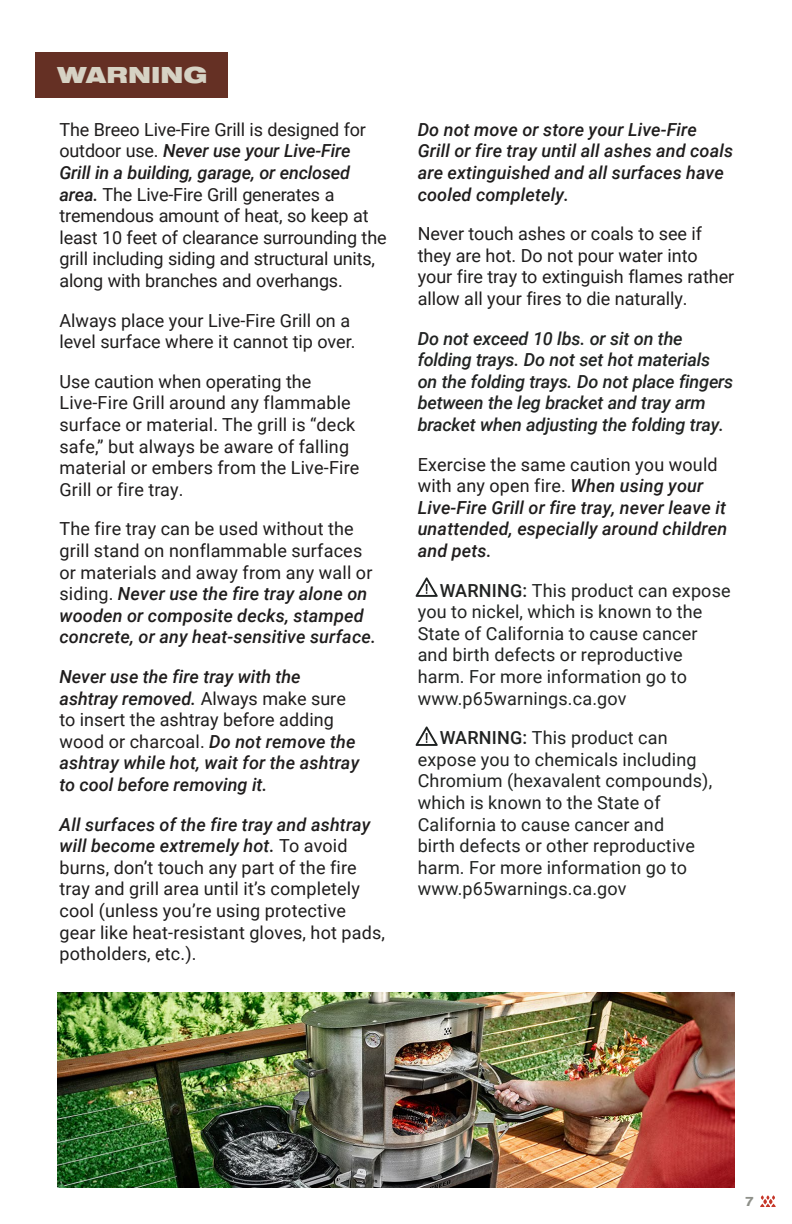
<style>
.page{position:relative;width:792px;height:1224px;background:#fff}
.page>*{position:absolute;margin:0;border:0;box-sizing:border-box;transform-origin:0 0}
.t1{font:900 24px "Nimbus San Ext";color:#d6d2c4}
.t2{font:18px/21.6px "Roboto";color:#1f1d1d}
.t3{font:italic 500 18px/21.6px "Roboto";letter-spacing:.01em;color:#1f1d1d}
.t4{font:18px/21.6px "Roboto";letter-spacing:.01em;color:#212322}
.t5{font:italic 500 18px/21.6px "Roboto";letter-spacing:-.01em;color:#212322}
.t6{font:700 14px "Nimbus San Ext";color:#8e9089}
.s1{font-weight:500;font-style:italic}
.s2{font-weight:400;font-style:normal}
.s3{font-weight:500}
</style>
<div class="page">
<svg style="left:760px;top:1195px;width:16px;height:12px"></svg>
<svg style="left:416px;top:577px;width:22px;height:20px"></svg>
<svg style="left:416px;top:727px;width:22px;height:19px"></svg>
<div style="left:35px;top:52px;width:193px;height:46px;background:#653024"></div>
<img style="left:58px;top:993px;width:676px;height:195px">
<h1 class="t1" style="left:57px;top:62px;width:152px">WARNING</h1>
<p class="t2" style="left:59px;top:118px;width:329px">The Breeo Live-Fire Grill is designed for outdoor use. <span class="s1">Never use your Live-Fire<br>Grill in a building, garage, or enclosed area.</span> The Live-Fire Grill generates a tremendous amount of heat, so keep at least 10 feet of clearance surrounding the grill including siding and structural units, along with branches and overhangs.</p>
<p class="t2" style="left:59px;top:309px;width:298px">Always place your Live-Fire Grill on a level surface where it cannot tip over.</p>
<p class="t2" style="left:59px;top:370px;width:302px">Use caution when operating the Live-Fire Grill around any flammable surface or material. The grill is “deck safe,” but always be aware of falling material or embers from the Live-Fire Grill or fire tray.</p>
<p class="t2" style="left:59px;top:518px;width:318px">The fire tray can be used without the grill stand on nonflammable surfaces or materials and away from any wall or siding. <span class="s1">Never use the fire tray alone on wooden or composite decks, stamped concrete, or any heat-sensitive surface.</span></p>
<p class="t3" style="left:59px;top:665px;width:301px">Never use the fire tray with the ashtray removed. <span class="s2">Always make sure to insert the ashtray before adding wood or charcoal.</span> Do not remove the ashtray while hot, wait for the ashtray to cool before removing it.</p>
<p class="t2" style="left:59px;top:813px;width:327px"><span class="s1">All surfaces of the fire tray and ashtray will become extremely hot.</span> To avoid burns, don’t touch any part of the fire tray and grill area until it’s completely cool (unless you’re using protective gear like heat-resistant gloves, hot pads, potholders, etc.).</p>
<p class="t3" style="left:418px;top:118px;width:317px">Do not move or store your Live-Fire Grill or fire tray until all ashes and coals are extinguished and all surfaces have cooled completely.</p>
<p class="t2" style="left:418px;top:222px;width:318px">Never touch ashes or coals to see if they are hot. Do not pour water into your fire tray to extinguish flames rather allow all your fires to die naturally.</p>
<p class="t5" style="left:418px;top:327px;width:317px">Do not exceed 10 lbs. or sit on the folding trays. Do not set hot materials on the folding trays. Do not place fingers between the leg bracket and tray arm bracket when adjusting the folding tray.</p>
<p class="t3" style="left:418px;top:453px;width:311px"><span class="s2">Exercise the same caution you would with any open fire.</span> When using your<br>Live-Fire Grill or fire tray, never leave it unattended, especially around children and pets.</p>
<p class="t4" style="left:418px;top:579px;width:315px;text-indent:22px"><span class="s3">WARNING:</span> This product can expose you to nickel, which is known to the<br>State of California to cause cancer and birth defects or reproductive harm. For more information go to www.p65warnings.ca.gov</p>
<p class="t4" style="left:418px;top:726px;width:296px;text-indent:22px"><span class="s3">WARNING:</span> This product can expose you to chemicals including<br>Chromium (hexavalent compounds), which is known to the State of<br>California to cause cancer and<br>birth defects or other reproductive harm. For more information go to www.p65warnings.ca.gov</p>
<p class="t6" style="left:745px;top:1192px;width:11px">7</p>
</div>
